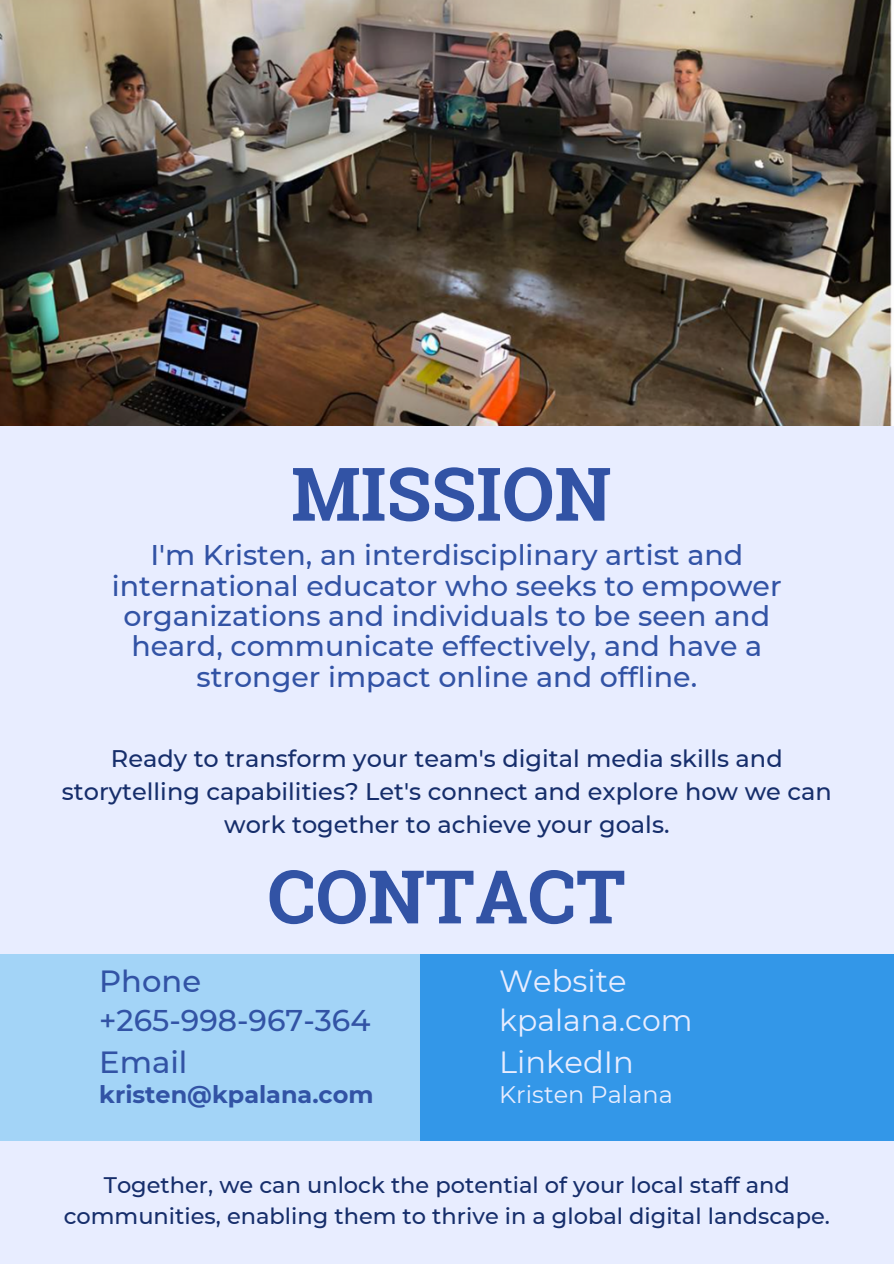
<style>
.page{position:relative;width:894px;height:1264px;background:#fff}
.page>*{position:absolute;margin:0;border:0;box-sizing:border-box;transform-origin:0 0}
.t1{font:700 73.95px "Roboto Slab";color:#3253a5}
.t2{font:30.6px "Montserrat";color:#e8edff}
.t3{font:500 30.6px "Montserrat";color:#3253a5}
.t4{font:500 29.85px "Montserrat";color:#3253a5}
.t5{font:29.85px "Montserrat";color:#e8edff}
.t6{font:500 28.5px/30.3px "Montserrat";color:#3253a5;text-align:center}
.t7{font:500 24px/32.7px "Montserrat";color:#162e6b;text-align:center}
.t8{font:700 23.85px "Montserrat";color:#3253a5}
.t9{font:23.85px "Montserrat";color:#e8edff}
.t10{font:500 22.5px/30.3px "Montserrat";color:#162e6b;text-align:center}
</style>
<div class="page">
<div style="left:0;top:0;width:893px;height:1263px;background:#e8edff"></div>
<div style="left:0;top:954px;width:420px;height:187px;background:#a3d4f7"></div>
<div style="left:420px;top:954px;width:473px;height:187px;background:#3397e8"></div>
<img style="left:0;top:0;width:893px;height:425px">
<h2 class="t1" style="left:291px;top:443px;width:322px">MISSION</h2>
<h2 class="t6" style="left:112px;top:540px;width:671px">I'm Kristen, an interdisciplinary artist and international educator who seeks to empower organizations and individuals to be seen and heard, communicate effectively, and have a stronger impact online and offline.</h2>
<h4 class="t7" style="left:62px;top:742px;width:771px">Ready to transform your team's digital media skills and storytelling capabilities? Let's connect and explore how we can work together to achieve your goals.</h4>
<h1 class="t3" style="left:99px;top:962px;width:103px">Phone</h1>
<h1 class="t1" style="left:268px;top:846px;width:359px">CONTACT</h1>
<p class="t2" style="left:499px;top:962px;width:129px">Website</p>
<h4 class="t4" style="left:99px;top:1002px;width:273px">+265-998-967-364</h4>
<h3 class="t5" style="left:499px;top:1002px;width:195px">kpalana.com</h3>
<h2 class="t3" style="left:99px;top:1043px;width:90px">Email</h2>
<h4 class="t2" style="left:499px;top:1043px;width:136px">LinkedIn</h4>
<h2 class="t8" style="left:99px;top:1080px;width:276px">kristen@kpalana.com</h2>
<h3 class="t9" style="left:499px;top:1080px;width:175px">Kristen Palana</h3>
<h3 class="t10" style="left:64px;top:1169px;width:767px">Together, we can unlock the potential of your local staff and communities, enabling them to thrive in a global digital landscape.</h3>
</div>
